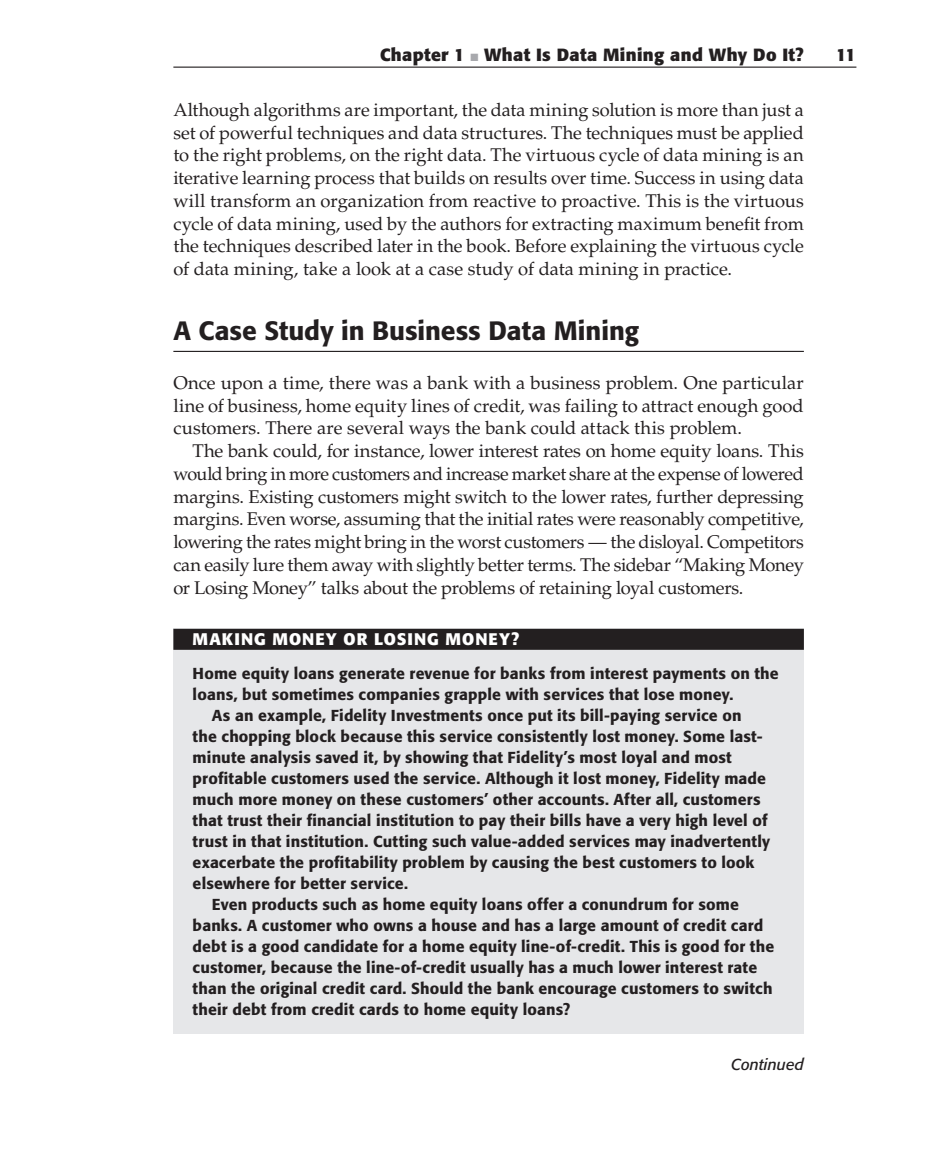
<style>
.page{position:relative;width:930px;height:1166px;background:#fff}
.page>*{position:absolute;margin:0;border:0;box-sizing:border-box;transform-origin:0 0}
.t1{font:500 26.25px "Formata";color:#231f20}
.t2{font:18.38px/22.8px "Palatino";letter-spacing:-.005em;color:#231f20;text-align:justify}
.t3{font:700 17.5px "Formata";letter-spacing:.02em;color:#231f20}
.t4{font:700 16.62px "Formata";letter-spacing:.06em;color:#fff}
.t5{font:500 15.75px "Formata";letter-spacing:.01em;color:#231f20}
.t6{font:italic 15.75px "Formata";color:#231f20}
.s1{color:#a8a9ad}
</style>
<div class="page">
<hr style="left:173px;top:67px;width:683px;height:1px;background:#231f20">
<hr style="left:173px;top:351px;width:630px;height:1px;background:#231f20">
<div style="left:173px;top:629px;width:630px;height:405px;background:#e6e7e9"></div>
<div style="left:173px;top:629px;width:630px;height:21px;background:#231f20"></div>
<p class="t3" style="left:380px;top:47px;width:425px">Chapter 1 <span class="s1">■</span> What Is Data Mining and Why Do It?</p>
<p class="t3" style="left:835px;top:47px;width:21px">11</p>
<p class="t2" style="left:173px;top:100px;width:632px">Although algorithms are important, the data mining solution is more than just a set of powerful techniques and data structures. The techniques must be applied to the right problems, on the right data. The virtuous cycle of data mining is an iterative learning process that builds on results over time. Success in using data will transform an organization from reactive to proactive. This is the virtuous cycle of data mining, used by the authors for extracting maximum benefit from the techniques described later in the book. Before explaining the virtuous cycle of data mining, take a look at a case study of data mining in practice.</p>
<h1 class="t1" style="left:173px;top:319px;width:467px">A Case Study in Business Data Mining</h1>
<p class="t2" style="left:173px;top:373px;width:632px">Once upon a time, there was a bank with a business problem. One particular line of business, home equity lines of credit, was failing to attract enough good customers. There are several ways the bank could attack this problem.</p>
<p class="t2" style="left:173px;top:441px;width:632px;text-indent:19px">The bank could, for instance, lower interest rates on home equity loans. This would bring in more customers and increase market share at the expense of lowered margins. Existing customers might switch to the lower rates, further depressing margins. Even worse, assuming that the initial rates were reasonably competitive, lowering the rates might bring in the worst customers — the disloyal. Competitors can easily lure them away with slightly better terms. The sidebar “Making Money or Losing Money” talks about the problems of retaining loyal customers.</p>
<p class="t4" style="left:192px;top:632px;width:328px">MAKING MONEY OR LOSING MONEY?</p>
<p class="t5" style="left:192px;top:666px;width:587px">Home equity loans generate revenue for banks from interest payments on the</p>
<p class="t5" style="left:192px;top:687px;width:542px">loans, but sometimes companies grapple with services that lose money.</p>
<p class="t5" style="left:212px;top:708px;width:531px">As an example, Fidelity Investments once put its bill-paying service on</p>
<p class="t5" style="left:192px;top:729px;width:571px">the chopping block because this service consistently lost money. Some last-</p>
<p class="t5" style="left:192px;top:750px;width:540px">minute analysis saved it, by showing that Fidelity’s most loyal and most</p>
<p class="t5" style="left:192px;top:771px;width:574px">profitable customers used the service. Although it lost money, Fidelity made</p>
<p class="t5" style="left:192px;top:792px;width:569px">much more money on these customers’ other accounts. After all, customers</p>
<p class="t5" style="left:192px;top:813px;width:576px">that trust their financial institution to pay their bills have a very high level of</p>
<p class="t5" style="left:192px;top:834px;width:579px">trust in that institution. Cutting such value-added services may inadvertently</p>
<p class="t5" style="left:192px;top:855px;width:563px">exacerbate the profitability problem by causing the best customers to look</p>
<p class="t5" style="left:192px;top:876px;width:217px">elsewhere for better service.</p>
<p class="t5" style="left:212px;top:897px;width:528px">Even products such as home equity loans offer a conundrum for some</p>
<p class="t5" style="left:192px;top:918px;width:572px">banks. A customer who owns a house and has a large amount of credit card</p>
<p class="t5" style="left:192px;top:939px;width:583px">debt is a good candidate for a home equity line-of-credit. This is good for the</p>
<p class="t5" style="left:192px;top:960px;width:566px">customer, because the line-of-credit usually has a much lower interest rate</p>
<p class="t5" style="left:192px;top:981px;width:581px">than the original credit card. Should the bank encourage customers to switch</p>
<p class="t5" style="left:192px;top:1002px;width:379px">their debt from credit cards to home equity loans?</p>
<p class="t6" style="left:731px;top:1057px;width:74px">Continued</p>
</div>
